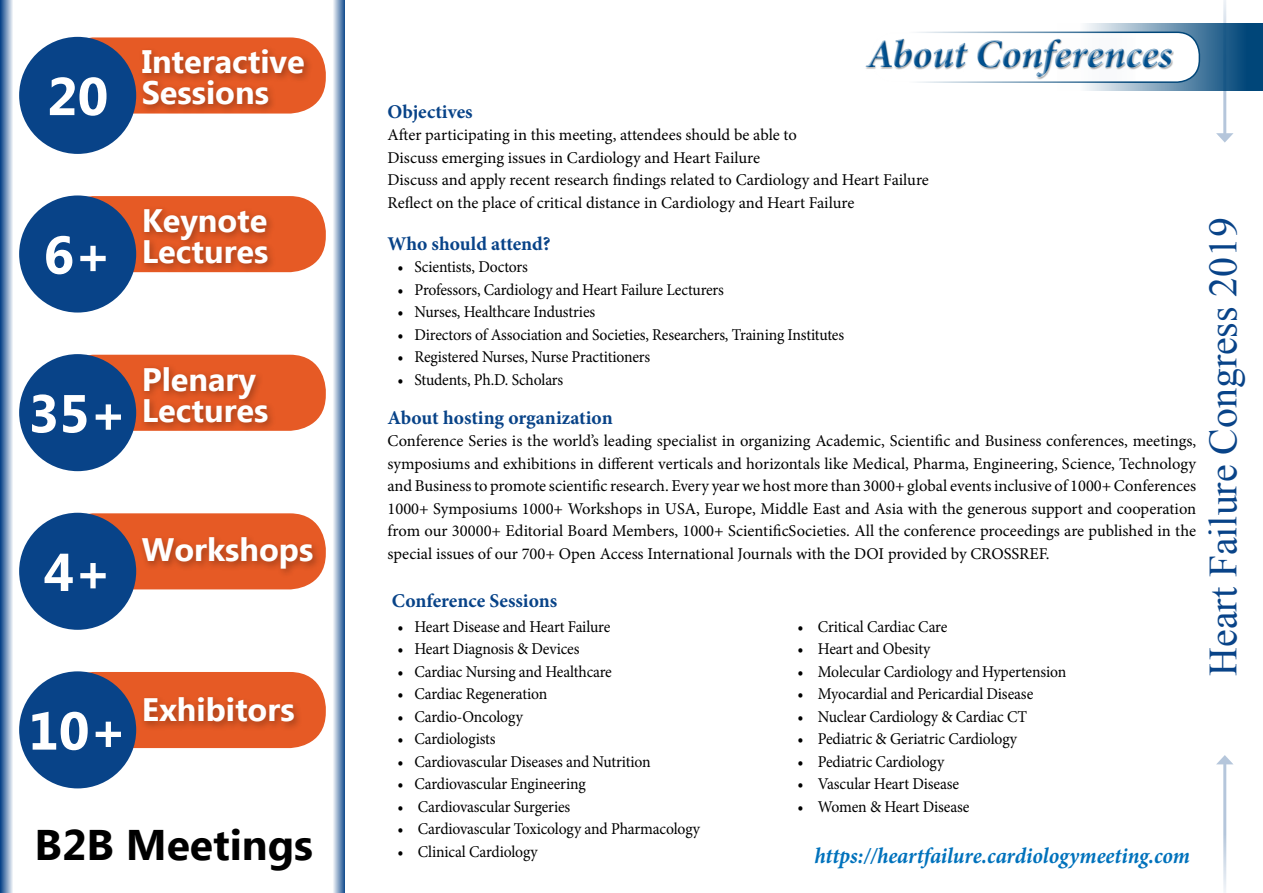
<style>
.page{position:relative;width:1263px;height:893px;background:#fff}
.page>*{position:absolute;margin:0;border:0;box-sizing:border-box;transform-origin:0 0}
.t1{font:700 53.25px "Ebrima";color:#fff}
.t2{font:700 42.75px "Ebrima";color:#000}
.t3{font:italic 700 40.05px "Minion Pro";letter-spacing:-.005em;color:#00508f}
.t4{font:39.75px "Times New Roman";color:#084388}
.t5{font:700 32.4px/30.9px "Ebrima";color:#fff}
.t6{font:italic 700 22.5px "Minion Pro";letter-spacing:-.005em;color:#0072bc;scale:.95 1}
.t7{font:700 19.5px "Minion Pro";color:#084388}
.t8{font:16.5px/22.5px "Minion Pro";letter-spacing:-.01em;color:#000}
.t9{font:16.5px "Minion Pro";letter-spacing:-.01em;color:#000;scale:.95 1}
</style>
<div class="page">
<svg style="left:0;top:0;width:13px;height:893px;background:#7a99be"></svg>
<svg style="left:333px;top:0;width:12px;height:893px;background:#8da8c8"></svg>
<hr style="left:1223px;top:762px;width:3px;height:131px;background:#084388">
<svg style="left:1217px;top:755px;width:16px;height:9px"></svg>
<hr style="left:1223px;top:0;width:3px;height:136px;background:#084388">
<svg style="left:1216px;top:133px;width:17px;height:10px"></svg>
<div style="left:58px;top:37px;width:268px;height:77px;background:#e65a25;border-radius:36px"></div>
<div style="left:19px;top:37px;width:117px;height:117px;background:#084388;border-radius:50%"></div>
<div style="left:138px;top:45px;width:176px;height:69px;background:#000;opacity:.3"></div>
<div style="left:58px;top:196px;width:268px;height:76px;background:#e65a25;border-radius:36px"></div>
<div style="left:19px;top:195px;width:117px;height:118px;background:#084388;border-radius:50%"></div>
<div style="left:140px;top:205px;width:137px;height:68px;background:#000;opacity:.3"></div>
<div style="left:58px;top:355px;width:268px;height:76px;background:#e65a25;border-radius:36px"></div>
<div style="left:19px;top:354px;width:117px;height:117px;background:#084388;border-radius:50%"></div>
<div style="left:140px;top:362px;width:137px;height:70px;background:#000;opacity:.3"></div>
<div style="left:58px;top:513px;width:268px;height:76px;background:#e65a25;border-radius:36px"></div>
<div style="left:19px;top:513px;width:117px;height:117px;background:#084388;border-radius:50%"></div>
<div style="left:138px;top:533px;width:184px;height:46px;background:#000;opacity:.3"></div>
<div style="left:58px;top:672px;width:268px;height:76px;background:#e65a25;border-radius:36px"></div>
<div style="left:19px;top:671px;width:117px;height:117px;background:#084388;border-radius:50%"></div>
<div style="left:140px;top:693px;width:164px;height:38px;background:#000;opacity:.3"></div>
<svg style="left:1057px;top:23px;width:206px;height:68px;background:#4f7fa2"></svg>
<div style="left:871px;top:32px;width:328px;height:50px;background:#fff;border-radius:22px"></div>
<div style="left:870px;top:32px;width:330px;height:51px;border:2px solid #004679;border-radius:22px"></div>
<div style="left:865px;top:38px;width:309px;height:41px;background:#000;opacity:.35"></div>
<h1 class="t1" style="left:47px;top:57px;width:63px">20</h1>
<h3 class="t5" style="left:142px;top:48px;width:165px">Interactive<br>Sessions</h3>
<h1 class="t1" style="left:44px;top:215px;width:70px">6+</h1>
<h3 class="t5" style="left:142px;top:207px;width:128px">Keynote<br>Lectures</h3>
<h1 class="t1" style="left:28px;top:374px;width:100px">35+</h1>
<h3 class="t5" style="left:142px;top:365px;width:128px">Plenary<br>Lectures</h3>
<h1 class="t1" style="left:44px;top:532px;width:70px">4+</h1>
<h3 class="t5" style="left:142px;top:536px;width:173px">Workshops</h3>
<h1 class="t1" style="left:28px;top:691px;width:100px">10+</h1>
<h3 class="t5" style="left:142px;top:696px;width:154px">Exhibitors</h3>
<h2 class="t2" style="left:35px;top:813px;width:280px">B2B Meetings</h2>
<h3 class="t3" style="left:867px;top:26px;width:307px">About Conferences</h3>
<p class="t7" style="left:387px;top:98px;width:87px">Objectives</p>
<p class="t8" style="left:387px;top:124px;width:543px">After participating in this meeting, attendees should be able to<br>Discuss emerging issues in Cardiology and Heart Failure<br>Discuss and apply recent research findings related to Cardiology and Heart Failure Reflect on the place of critical distance in Cardiology and Heart Failure</p>
<p class="t7" style="left:387px;top:230px;width:165px">Who should attend?</p>
<p class="t9" style="left:397px;top:256px;width:139px">• Scientists, Doctors</p>
<p class="t9" style="left:397px;top:278px;width:345px">• Professors, Cardiology and Heart Failure Lecturers</p>
<p class="t9" style="left:397px;top:301px;width:210px">• Nurses, Healthcare Industries</p>
<p class="t9" style="left:397px;top:323px;width:472px">• Directors of Association and Societies, Researchers, Training Institutes</p>
<p class="t9" style="left:397px;top:346px;width:268px">• Registered Nurses, Nurse Practitioners</p>
<p class="t9" style="left:397px;top:368px;width:176px">• Students, Ph.D. Scholars</p>
<p class="t7" style="left:387px;top:404px;width:227px">About hosting organization</p>
<p class="t8" style="left:387px;top:430px;width:810px;text-align:justify">Conference Series is the world’s leading specialist in organizing Academic, Scientific and Business conferences, meetings, symposiums and exhibitions in different verticals and horizontals like Medical, Pharma, Engineering, Science, Technology and Business to promote scientific research. Every year we host more than 3000+ global events inclusive of 1000+ Conferences 1000+ Symposiums 1000+ Workshops in USA, Europe, Middle East and Asia with the generous support and cooperation from our 30000+ Editorial Board Members, 1000+ ScientificSocieties. All the conference proceedings are published in the special issues of our 700+ Open Access International Journals with the DOI provided by CROSSREF.</p>
<p class="t7" style="left:392px;top:587px;width:167px">Conference Sessions</p>
<p class="t9" style="left:397px;top:615px;width:226px">• Heart Disease and Heart Failure</p>
<p class="t9" style="left:397px;top:638px;width:193px">• Heart Diagnosis &amp; Devices</p>
<p class="t9" style="left:397px;top:660px;width:227px">• Cardiac Nursing and Healthcare</p>
<p class="t9" style="left:397px;top:683px;width:159px">• Cardiac Regeneration</p>
<p class="t9" style="left:397px;top:705px;width:133px">• Cardio-Oncology</p>
<p class="t9" style="left:397px;top:728px;width:105px">• Cardiologists</p>
<p class="t9" style="left:397px;top:750px;width:268px">• Cardiovascular Diseases and Nutrition</p>
<p class="t9" style="left:397px;top:773px;width:200px">• Cardiovascular Engineering</p>
<p class="t9" style="left:397px;top:795px;width:183px">• Cardiovascular Surgeries</p>
<p class="t9" style="left:397px;top:818px;width:320px">• Cardiovascular Toxicology and Pharmacology</p>
<p class="t9" style="left:397px;top:840px;width:149px">• Clinical Cardiology</p>
<p class="t9" style="left:797px;top:615px;width:159px">• Critical Cardiac Care</p>
<p class="t9" style="left:797px;top:638px;width:141px">• Heart and Obesity</p>
<p class="t9" style="left:797px;top:660px;width:284px">• Molecular Cardiology and Hypertension</p>
<p class="t9" style="left:797px;top:683px;width:250px">• Myocardial and Pericardial Disease</p>
<p class="t9" style="left:797px;top:705px;width:243px">• Nuclear Cardiology &amp; Cardiac CT</p>
<p class="t9" style="left:797px;top:728px;width:233px">• Pediatric &amp; Geriatric Cardiology</p>
<p class="t9" style="left:797px;top:750px;width:156px">• Pediatric Cardiology</p>
<p class="t9" style="left:797px;top:773px;width:172px">• Vascular Heart Disease</p>
<p class="t9" style="left:797px;top:795px;width:183px">• Women &amp; Heart Disease</p>
<h3 class="t6" style="left:814px;top:840px;width:397px">https://heartfailure.cardiologymeeting.com</h3>
<h3 class="t4" style="left:1196px;top:676px;width:460px;rotate:-90deg">Heart Failure Congress 2019</h3>
</div>
